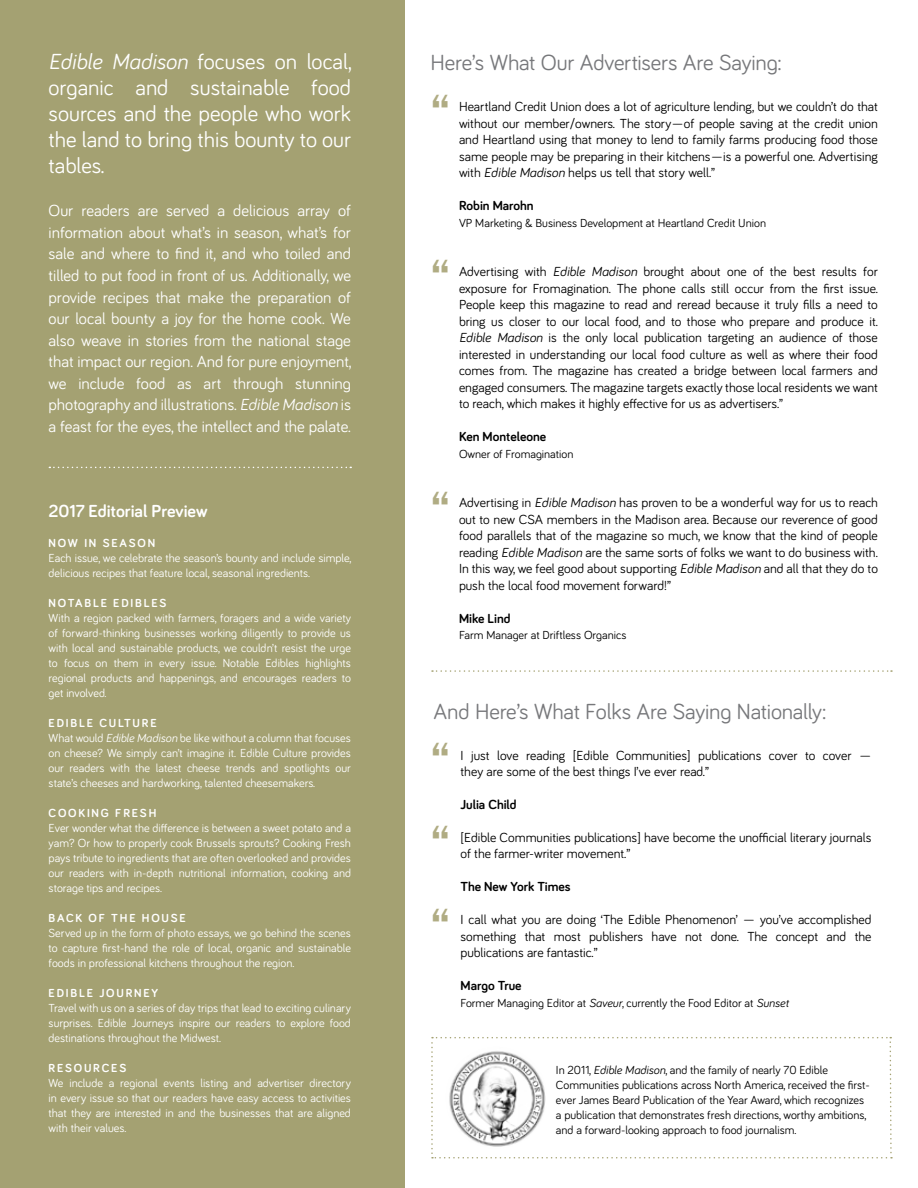
<style>
.page{position:relative;width:918px;height:1188px;background:#fff}
.page>*{position:absolute;margin:0;border:0;box-sizing:border-box;transform-origin:0 0}
.t1{font:600 45px/83.1px "Franklin Gothic";color:#b0ac83;text-align:justify}
.t2{font:22.5px/26.1px "Bariol";color:#fff;text-align:justify}
.t3{font:22.5px "Bariol";letter-spacing:-.01em;color:#77787b}
.t4{font:700 18px "Bariol";color:#fff}
.t5{font:16.5px/21.6px "Bariol";color:#fff;text-align:justify}
.t6{font:13.5px/16.5px "Bariol";color:#000;text-align:justify}
.t7{font:700 13.5px "Bariol";color:#000}
.t8{font:12px/15px "Bariol";color:#fff;text-align:justify}
.t9{font:12px/15px "Bariol";color:#000}
.t10{font:700 12px "Bariol";letter-spacing:.15em;color:#fff}
.s1{font-style:italic}
.s2{font-weight:700}
</style>
<div class="page">
<div style="left:0;top:0;width:405px;height:1188px;background:#a4a172"></div>
<svg style="left:432px;top:670px;width:460px;height:2px"></svg>
<svg style="left:431px;top:1037px;width:461px;height:122px"></svg>
<svg style="left:49px;top:467px;width:302px;height:1px"></svg>
<h2 class="t2" style="left:49px;top:47px;width:305px"><span class="s1">Edible Madison</span> focuses on local, organic and sustainable food sources and the people who work the land to bring this bounty to our tables.</h2>
<p class="t5" style="left:49px;top:199px;width:305px">Our readers are served a delicious array of information about what’s in season, what’s for sale and where to find it, and who toiled and tilled to put food in front of us. Additionally, we provide recipes that make the preparation of our local bounty a joy for the home cook. We also weave in stories from the national stage that impact our region. And for pure enjoyment, we include food as art through stunning photography and illustrations. <span class="s1">Edible Madison</span> is a feast for the eyes, the intellect and the palate.</p>
<h3 class="t4" style="left:49px;top:499px;width:160px">2017 Editorial Preview</h3>
<p class="t10" style="left:49px;top:535px;width:108px">NOW IN SEASON</p>
<p class="t8" style="left:49px;top:550px;width:304px">Each issue, we celebrate the season’s bounty and include simple, delicious recipes that feature local, seasonal ingredients.</p>
<p class="t10" style="left:49px;top:595px;width:119px">NOTABLE EDIBLES</p>
<p class="t8" style="left:49px;top:610px;width:304px">With a region packed with farmers, foragers and a wide variety of forward-thinking businesses working diligently to provide us with local and sustainable products, we couldn’t resist the urge to focus on them in every issue. Notable Edibles highlights regional products and happenings, and encourages readers to get involved.</p>
<p class="t8" style="left:49px;top:715px;width:304px;text-align:left"><span class="s2">EDIBLE CULTURE<br></span>What would <span class="s1">Edible Madison</span> be like without a column that focuses on cheese? We simply can’t imagine it. Edible Culture provides our readers with the latest cheese trends and spotlights our state’s cheeses and hardworking, talented cheesemakers.</p>
<p class="t10" style="left:49px;top:805px;width:109px">COOKING FRESH</p>
<p class="t8" style="left:49px;top:820px;width:304px">Ever wonder what the difference is between a sweet potato and a yam? Or how to properly cook Brussels sprouts? Cooking Fresh pays tribute to ingredients that are often overlooked and provides our readers with in-depth nutritional information, cooking and storage tips and recipes.</p>
<p class="t10" style="left:49px;top:910px;width:139px">BACK OF THE HOUSE</p>
<p class="t8" style="left:49px;top:925px;width:304px">Served up in the form of photo essays, we go behind the scenes to capture first-hand the role of local, organic and sustainable foods in professional kitchens throughout the region.</p>
<p class="t10" style="left:49px;top:985px;width:111px">EDIBLE JOURNEY</p>
<p class="t8" style="left:49px;top:1000px;width:304px">Travel with us on a series of day trips that lead to exciting culinary surprises. Edible Journeys inspire our readers to explore food destinations throughout the Midwest.</p>
<p class="t10" style="left:49px;top:1060px;width:79px">RESOURCES</p>
<p class="t8" style="left:49px;top:1075px;width:304px">We include a regional events listing and advertiser directory in every issue so that our readers have easy access to activities that they are interested in and the businesses that are aligned with their values.</p>
<h2 class="t3" style="left:431px;top:47px;width:352px">Here’s What Our Advertisers Are Saying:</h2>
<h1 class="t1" style="left:431px;top:69px;width:21px">“</h1>
<p class="t6" style="left:459px;top:98px;width:420px">Heartland Credit Union does a lot of agriculture lending, but we couldn’t do that without our member/owners. The story—of people saving at the credit union and Heartland using that money to lend to family farms producing food those same people may be preparing in their kitchens—is a powerful one. Advertising with <span class="s1">Edible Madison</span> helps us tell that story well.”</p>
<p class="t7" style="left:459px;top:197px;width:76px">Robin Marohn</p>
<p class="t9" style="left:459px;top:215px;width:309px">VP Marketing &amp; Business Development at Heartland Credit Union</p>
<p class="t6" style="left:459px;top:263px;width:420px">Advertising with <span class="s1">Edible Madison</span> brought about one of the best results for exposure for Fromagination. The phone calls still occur from the first issue.<br>People keep this magazine to read and reread because it truly fills a need to bring us closer to our local food, and to those who prepare and produce it.<br><span class="s1">Edible Madison</span> is the only local publication targeting an audience of those interested in understanding our local food culture as well as where their food comes from. The magazine has created a bridge between local farmers and engaged consumers. The magazine targets exactly those local residents we want to reach, which makes it highly effective for us as advertisers.”</p>
<p class="t7" style="left:459px;top:428px;width:89px">Ken Monteleone</p>
<p class="t9" style="left:459px;top:446px;width:116px">Owner of Fromagination</p>
<p class="t6" style="left:459px;top:494px;width:420px">Advertising in <span class="s1">Edible Madison</span> has proven to be a wonderful way for us to reach out to new CSA members in the Madison area. Because our reverence of good food parallels that of the magazine so much, we know that the kind of people reading <span class="s1">Edible Madison</span> are the same sorts of folks we want to do business with.<br>In this way, we feel good about supporting <span class="s1">Edible Madison</span> and all that they do to push the local food movement forward!”</p>
<p class="t7" style="left:459px;top:609px;width:53px">Mike Lind</p>
<p class="t9" style="left:459px;top:627px;width:169px">Farm Manager at Driftless Organics</p>
<h1 class="t1" style="left:431px;top:234px;width:21px">“</h1>
<h1 class="t1" style="left:431px;top:466px;width:21px">“</h1>
<h2 class="t3" style="left:434px;top:697px;width:394px">And Here’s What Folks Are Saying Nationally:</h2>
<p class="t6" style="left:461px;top:746px;width:413px">I just love reading [Edible Communities] publications cover to cover — they are some of the best things I’ve ever read.”</p>
<p class="t7" style="left:461px;top:795px;width:58px">Julia Child</p>
<p class="t6" style="left:461px;top:829px;width:413px">[Edible Communities publications] have become the unofficial literary journals of the farmer-writer movement.”</p>
<p class="t7" style="left:461px;top:878px;width:112px">The New York Times</p>
<p class="t6" style="left:461px;top:911px;width:413px">I call what you are doing ‘The Edible Phenomenon’ — you’ve accomplished something that most publishers have not done. The concept and the publications are fantastic.”</p>
<p class="t7" style="left:461px;top:977px;width:63px">Margo True</p>
<p class="t9" style="left:461px;top:995px;width:330px">Former Managing Editor at <span class="s1">Saveur</span>, currently the Food Editor at <span class="s1">Sunset</span></p>
<h1 class="t1" style="left:431px;top:717px;width:21px">“ “ “</h1>
<p class="t9" style="left:556px;top:1062px;width:315px">In 2011, <span class="s1">Edible Madison</span>, and the family of nearly 70 Edible Communities publications across North America, received the first&shy;ever James Beard Publication of the Year Award, which recognizes a publication that demonstrates fresh directions, worthy ambitions, and a forward-looking approach to food journalism.</p>
</div>
